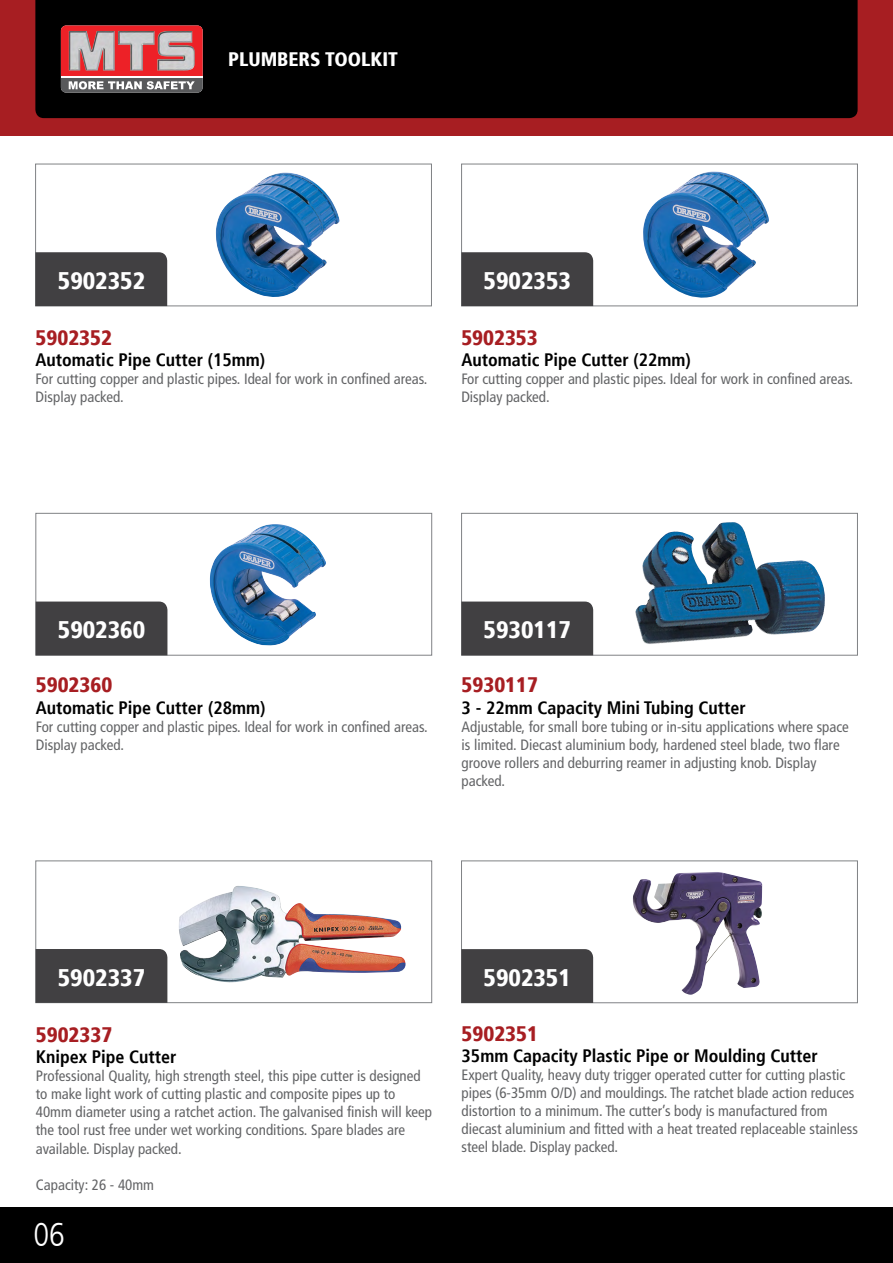
<style>
.page{position:relative;width:893px;height:1263px;background:#fff}
.page>*{position:absolute;margin:0;border:0;box-sizing:border-box;transform-origin:0 0}
.t1{font:300 condensed 33px "Frutiger LT";color:#fff}
.t2{font:900 condensed 24px "Frutiger";color:#fff}
.t3{font:900 condensed 21px "Frutiger";color:#a71e22}
.t4{font:900 condensed 19.5px "Frutiger";color:#fff}
.t5{font:700 condensed 18px "Frutiger";color:#000}
.t6{font:condensed 15px/18px "Frutiger LT";color:#636466}
</style>
<div class="page">
<div style="left:0;top:0;width:893px;height:136px;background:#a71e22"></div>
<div style="left:0;top:1208px;width:893px;height:55px;background:#000"></div>
<div style="left:35px;top:0;width:823px;height:118px;background:#000"></div>
<svg style="left:61px;top:26px;width:142px;height:67px;background:#b95255"></svg>
<img style="left:118px;top:31px;width:37px;height:40px">
<img style="left:157px;top:31px;width:38px;height:40px">
<img style="left:69px;top:31px;width:46px;height:40px">
<hr style="left:61px;top:76px;width:142px;height:2px;background:#fff">
<img style="left:215px;top:173px;width:125px;height:124px">
<div style="left:35px;top:164px;width:397px;height:142px;border:1px solid #808285"></div>
<div style="left:35px;top:252px;width:132px;height:54px;background:#414042"></div>
<img style="left:643px;top:171px;width:126px;height:127px">
<div style="left:461px;top:164px;width:397px;height:142px;border:1px solid #808285"></div>
<div style="left:461px;top:252px;width:132px;height:54px;background:#414042"></div>
<img style="left:635px;top:522px;width:190px;height:122px">
<div style="left:461px;top:513px;width:397px;height:142px;border:1px solid #808285"></div>
<div style="left:461px;top:601px;width:132px;height:54px;background:#414042"></div>
<img style="left:209px;top:524px;width:117px;height:122px">
<div style="left:36px;top:513px;width:396px;height:142px;border:1px solid #808285"></div>
<div style="left:36px;top:601px;width:131px;height:54px;background:#414042"></div>
<img style="left:179px;top:886px;width:227px;height:97px">
<div style="left:36px;top:861px;width:396px;height:142px;border:1px solid #808285"></div>
<div style="left:36px;top:949px;width:131px;height:54px;background:#414042"></div>
<img style="left:633px;top:872px;width:111px;height:123px">
<div style="left:461px;top:861px;width:397px;height:142px;border:1px solid #808285"></div>
<div style="left:461px;top:949px;width:132px;height:54px;background:#414042"></div>
<h3 class="t4" style="left:228px;top:48px;width:171px">PLUMBERS TOOLKIT</h3>
<h2 class="t2" style="left:58px;top:266px;width:89px">5902352</h2>
<h3 class="t3" style="left:36px;top:325px;width:78px">5902352</h3>
<p class="t5" style="left:36px;top:349px;width:231px">Automatic Pipe Cutter (15mm)</p>
<p class="t6" style="left:36px;top:370px;width:393px">For cutting copper and plastic pipes. Ideal for work in confined areas.<br>Display packed.</p>
<h2 class="t2" style="left:484px;top:266px;width:89px">5902353</h2>
<h3 class="t3" style="left:461px;top:325px;width:78px">5902353</h3>
<p class="t5" style="left:461px;top:349px;width:231px">Automatic Pipe Cutter (22mm)</p>
<p class="t6" style="left:461px;top:370px;width:393px">For cutting copper and plastic pipes. Ideal for work in confined areas.<br>Display packed.</p>
<h2 class="t2" style="left:58px;top:615px;width:89px">5902360</h2>
<h3 class="t3" style="left:36px;top:672px;width:78px">5902360</h3>
<p class="t5" style="left:36px;top:696px;width:231px">Automatic Pipe Cutter (28mm)</p>
<p class="t6" style="left:36px;top:717px;width:393px">For cutting copper and plastic pipes. Ideal for work in confined areas.<br>Display packed.</p>
<h2 class="t2" style="left:484px;top:615px;width:89px">5930117</h2>
<h3 class="t3" style="left:462px;top:672px;width:78px">5930117</h3>
<p class="t5" style="left:462px;top:696px;width:286px">3 - 22mm Capacity Mini Tubing Cutter</p>
<p class="t6" style="left:462px;top:717px;width:389px">Adjustable, for small bore tubing or in-situ applications where space is limited. Diecast aluminium body, hardened steel blade, two flare groove rollers and deburring reamer in adjusting knob. Display packed.</p>
<h2 class="t2" style="left:58px;top:963px;width:89px">5902337</h2>
<h3 class="t3" style="left:36px;top:1022px;width:78px">5902337</h3>
<p class="t5" style="left:36px;top:1046px;width:142px">Knipex Pipe Cutter</p>
<p class="t6" style="left:36px;top:1067px;width:398px">Professional Quality, high strength steel, this pipe cutter is designed to make light work of cutting plastic and composite pipes up to 40mm diameter using a ratchet action. The galvanised finish will keep the tool rust free under wet working conditions. Spare blades are available. Display packed.</p>
<p class="t6" style="left:36px;top:1175px;width:120px">Capacity: 26 - 40mm</p>
<h1 class="t1" style="left:33px;top:1216px;width:33px">06</h1>
<h2 class="t2" style="left:484px;top:963px;width:89px">5902351</h2>
<h3 class="t3" style="left:462px;top:1021px;width:78px">5902351</h3>
<p class="t5" style="left:462px;top:1045px;width:358px">35mm Capacity Plastic Pipe or Moulding Cutter</p>
<p class="t6" style="left:462px;top:1066px;width:398px">Expert Quality, heavy duty trigger operated cutter for cutting plastic pipes (6-35mm O/D) and mouldings. The ratchet blade action reduces distortion to a minimum. The cutter’s body is manufactured from diecast aluminium and fitted with a heat treated replaceable stainless steel blade. Display packed.</p>
</div>
